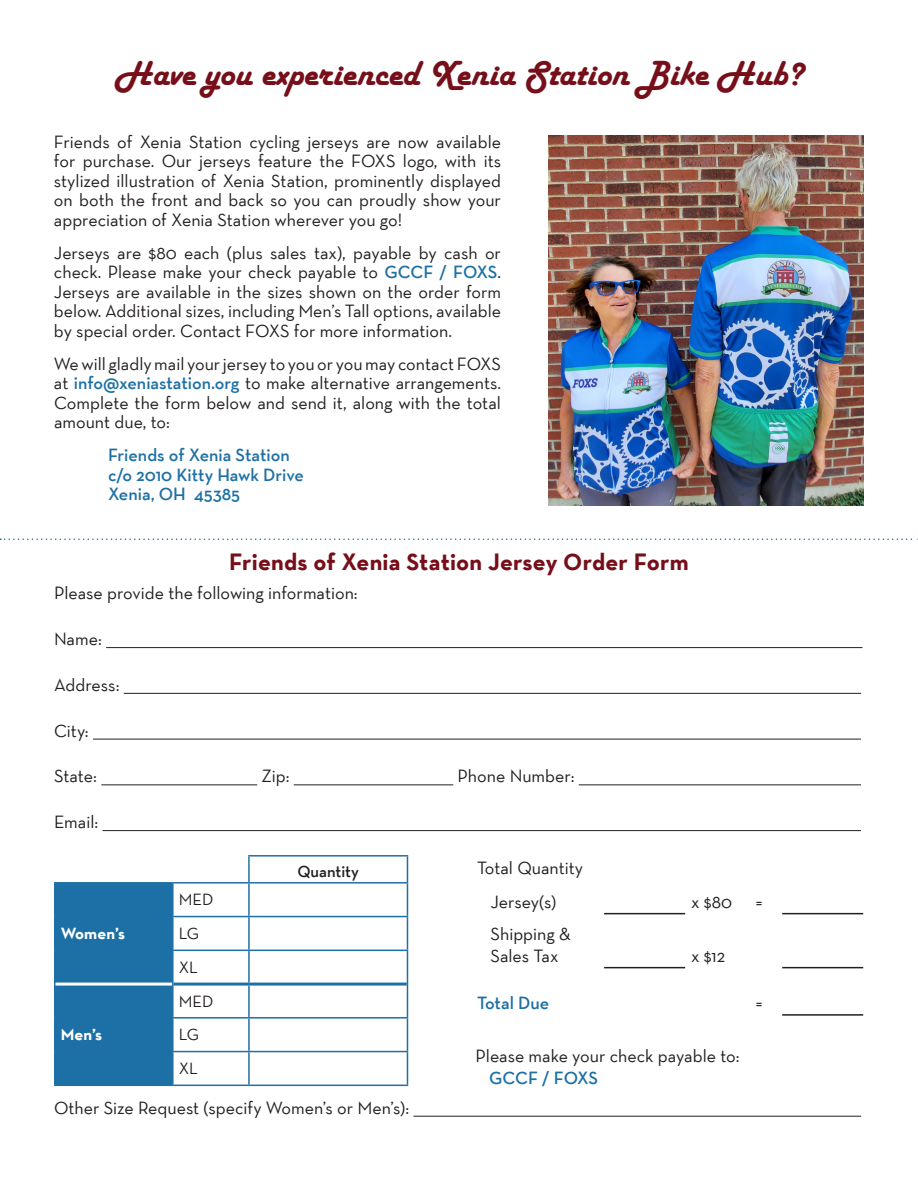
<style>
.page{position:relative;width:918px;height:1188px;background:#fff}
.page>*{position:absolute;margin:0;border:0;box-sizing:border-box;transform-origin:0 0}
.t1{font:36px "Harlow Solid";color:#760f1a}
.t2{font:700 24px "Neutra Text";letter-spacing:.01em;color:#760f1a}
.t3{font:18px/19.5px "Neutra Text";color:#231f20;text-align:justify}
.t4{font:600 18px "Neutra Text";color:#1d70a5}
.t5{font:16.5px "Neutra Text";color:#231f20}
.t6{font:700 16.5px "Neutra Text";letter-spacing:.01em;color:#fff}
.t7{font:600 16.5px "Neutra Text";color:#231f20}
.s1{font-weight:600;color:#1d70a5}
</style>
<div class="page">
<hr style="left:782px;top:1014px;width:81px;height:2px;background:#231f20">
<hr style="left:604px;top:913px;width:81px;height:1px;background:#231f20">
<hr style="left:604px;top:967px;width:81px;height:1px;background:#231f20">
<hr style="left:782px;top:913px;width:81px;height:1px;background:#231f20">
<hr style="left:782px;top:967px;width:81px;height:1px;background:#231f20">
<svg style="left:0;top:538px;width:918px;height:2px"></svg>
<img style="left:549px;top:135px;width:315px;height:370px">
<hr style="left:106px;top:647px;width:756px;height:1px;background:#231f20">
<hr style="left:124px;top:693px;width:737px;height:1px;background:#231f20">
<hr style="left:93px;top:739px;width:768px;height:1px;background:#231f20">
<hr style="left:101px;top:785px;width:156px;height:1px;background:#231f20">
<hr style="left:294px;top:785px;width:159px;height:1px;background:#231f20">
<hr style="left:579px;top:785px;width:282px;height:1px;background:#231f20">
<hr style="left:103px;top:830px;width:758px;height:1px;background:#231f20">
<div style="left:56px;top:884px;width:116px;height:201px;background:#1d70a5"></div>
<hr style="left:248px;top:855px;width:160px;height:2px;background:#1d70a5">
<svg style="left:407px;top:857px;width:1px;height:25px"></svg>
<hr style="left:54px;top:882px;width:119px;height:2px;background:#1d70a5">
<hr style="left:54px;top:884px;width:2px;height:33px;background:#1d70a5">
<hr style="left:173px;top:882px;width:76px;height:2px;background:#1d70a5">
<hr style="left:172px;top:884px;width:2px;height:32px;background:#1d70a5">
<hr style="left:249px;top:882px;width:159px;height:2px;background:#1d70a5">
<hr style="left:248px;top:884px;width:2px;height:32px;background:#1d70a5">
<hr style="left:407px;top:884px;width:1px;height:32px;background:#1d70a5">
<hr style="left:54px;top:917px;width:2px;height:33px;background:#1d70a5">
<hr style="left:172px;top:916px;width:77px;height:1px;background:#1d70a5">
<hr style="left:172px;top:917px;width:2px;height:33px;background:#1d70a5">
<hr style="left:249px;top:916px;width:159px;height:1px;background:#1d70a5">
<hr style="left:248px;top:917px;width:2px;height:33px;background:#1d70a5">
<hr style="left:407px;top:917px;width:1px;height:33px;background:#1d70a5">
<hr style="left:54px;top:950px;width:2px;height:34px;background:#1d70a5">
<hr style="left:172px;top:950px;width:77px;height:1px;background:#1d70a5">
<hr style="left:172px;top:951px;width:2px;height:33px;background:#1d70a5">
<hr style="left:249px;top:950px;width:159px;height:1px;background:#1d70a5">
<hr style="left:248px;top:951px;width:2px;height:32px;background:#1d70a5">
<hr style="left:407px;top:951px;width:1px;height:33px;background:#1d70a5">
<hr style="left:54px;top:984px;width:2px;height:34px;background:#1d70a5">
<hr style="left:172px;top:984px;width:2px;height:33px;background:#1d70a5">
<hr style="left:248px;top:986px;width:2px;height:31px;background:#1d70a5">
<hr style="left:407px;top:984px;width:1px;height:33px;background:#1d70a5">
<hr style="left:54px;top:1018px;width:2px;height:34px;background:#1d70a5">
<hr style="left:172px;top:1017px;width:77px;height:2px;background:#1d70a5">
<hr style="left:172px;top:1019px;width:2px;height:32px;background:#1d70a5">
<hr style="left:249px;top:1017px;width:159px;height:2px;background:#1d70a5">
<hr style="left:248px;top:1019px;width:2px;height:32px;background:#1d70a5">
<hr style="left:407px;top:1019px;width:1px;height:32px;background:#1d70a5">
<hr style="left:54px;top:1052px;width:2px;height:33px;background:#1d70a5">
<hr style="left:172px;top:1051px;width:77px;height:1px;background:#1d70a5">
<hr style="left:172px;top:1052px;width:2px;height:33px;background:#1d70a5">
<hr style="left:249px;top:1051px;width:159px;height:1px;background:#1d70a5">
<hr style="left:248px;top:1052px;width:2px;height:33px;background:#1d70a5">
<hr style="left:407px;top:1052px;width:1px;height:33px;background:#1d70a5">
<hr style="left:54px;top:1085px;width:119px;height:1px;background:#1d70a5">
<hr style="left:173px;top:1085px;width:76px;height:1px;background:#1d70a5">
<hr style="left:249px;top:1085px;width:159px;height:1px;background:#1d70a5">
<hr style="left:248px;top:857px;width:2px;height:25px;background:#1d70a5">
<hr style="left:56px;top:983px;width:116px;height:3px;background:#fff">
<hr style="left:174px;top:983px;width:75px;height:3px;background:#1d70a5">
<hr style="left:249px;top:983px;width:158px;height:3px;background:#1d70a5">
<hr style="left:413px;top:1116px;width:448px;height:1px;background:#231f20">
<p class="t1" style="left:115px;top:54px;width:689px">Have you experienced Xenia Station Bike Hub?</p>
<p class="t3" style="left:54px;top:131px;width:449px">Friends of Xenia Station cycling jerseys are now available for purchase. Our jerseys feature the FOXS logo, with its stylized illustration of Xenia Station, prominently displayed on both the front and back so you can proudly show your appreciation of Xenia Station wherever you go!</p>
<p class="t3" style="left:54px;top:242px;width:449px">Jerseys are $80 each (plus sales tax), payable by cash or check. Please make your check payable to <span class="s1">GCCF / FOXS</span>.<br>Jerseys are available in the sizes shown on the order form below. Additional sizes, including Men’s Tall options, available by special order. Contact FOXS for more information.</p>
<p class="t3" style="left:54px;top:353px;width:449px">We will gladly mail your jersey to you or you may contact FOXS at <span class="s1">info@xeniastation.org</span> to make alternative arrangements.<br>Complete the form below and send it, along with the total amount due, to:</p>
<p class="t4" style="left:108px;top:444px;width:183px">Friends of Xenia Station</p>
<p class="t4" style="left:108px;top:463px;width:198px">c/o 2010 Kitty Hawk Drive</p>
<p class="t4" style="left:108px;top:483px;width:134px">Xenia, OH 45385</p>
<p class="t2" style="left:229px;top:547px;width:461px">Friends of Xenia Station Jersey Order Form</p>
<p class="t3" style="left:54px;top:583px;width:305px">Please provide the following information:</p>
<p class="t3" style="left:54px;top:629px;width:49px">Name:</p>
<p class="t3" style="left:54px;top:675px;width:67px">Address:</p>
<p class="t3" style="left:54px;top:721px;width:36px">City:</p>
<p class="t3" style="left:54px;top:766px;width:45px">State:</p>
<p class="t3" style="left:261px;top:766px;width:30px">Zip:</p>
<p class="t3" style="left:458px;top:766px;width:118px">Phone Number:</p>
<p class="t3" style="left:54px;top:812px;width:46px">Email:</p>
<p class="t7" style="left:297px;top:861px;width:63px">Quantity</p>
<p class="t3" style="left:477px;top:857px;width:108px">Total Quantity</p>
<p class="t3" style="left:490px;top:891px;width:67px">Jersey(s)</p>
<p class="t3" style="left:691px;top:891px;width:42px">x $80</p>
<p class="t3" style="left:756px;top:891px;width:8px">=</p>
<p class="t3" style="left:490px;top:923px;width:82px;line-height:21.6px">Shipping &amp;<br>Sales Tax</p>
<p class="t5" style="left:179px;top:890px;width:36px">MED</p>
<p class="t5" style="left:179px;top:924px;width:22px">LG</p>
<p class="t5" style="left:179px;top:957px;width:21px">XL</p>
<p class="t6" style="left:61px;top:923px;width:66px">Women’s</p>
<p class="t3" style="left:691px;top:945px;width:36px">x $12</p>
<p class="t6" style="left:61px;top:1025px;width:43px">Men’s</p>
<p class="t5" style="left:179px;top:991px;width:36px">MED</p>
<p class="t5" style="left:179px;top:1025px;width:22px">LG</p>
<p class="t5" style="left:179px;top:1059px;width:21px">XL</p>
<p class="t3" style="left:54px;top:1098px;width:357px">Other Size Request (specify Women’s or Men’s):</p>
<p class="t4" style="left:477px;top:992px;width:74px">Total Due</p>
<p class="t3" style="left:756px;top:993px;width:8px">=</p>
<p class="t3" style="left:476px;top:1046px;width:266px">Please make your check payable to:</p>
<p class="t4" style="left:489px;top:1067px;width:111px">GCCF / FOXS</p>
</div>
